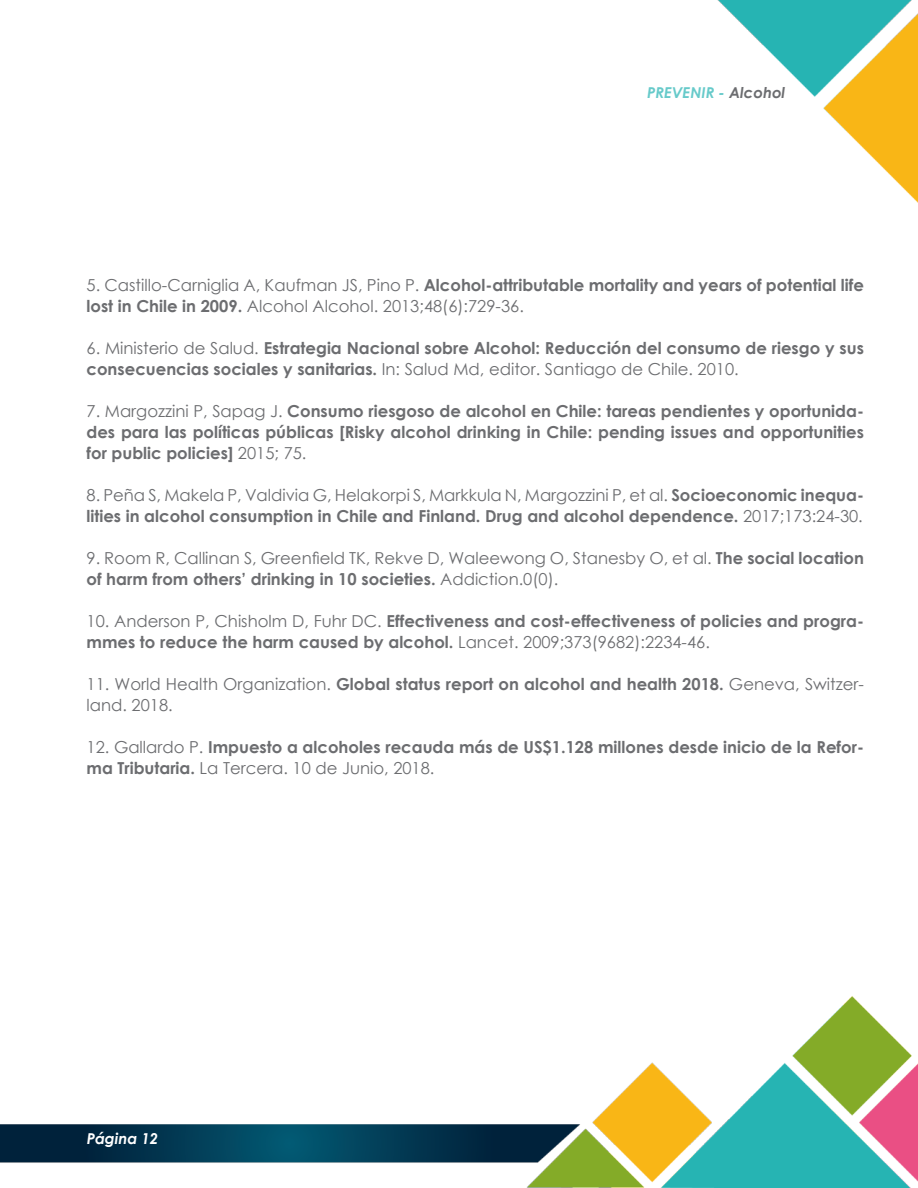
<style>
.page{position:relative;width:918px;height:1188px;background:#fff}
.page>*{position:absolute;margin:0;border:0;box-sizing:border-box;transform-origin:0 0}
.t1{font:700 16.5px/21px "Century Gothic";color:#6c6d70}
.t2{font:16.5px/21px "Century Gothic";color:#6c6d70}
.t3{font:italic 700 15px "Century Gothic";color:#67caca}
.t4{font:italic 700 15px "Century Gothic";color:#fff}
.s1{color:#6c6d70}
.s2{font-weight:700}
.s3{font-weight:400}
</style>
<div class="page">
<img style="left:0;top:0;width:918px;height:1188px">
<p class="t3" style="left:647px;top:81px;width:139px">PREVENIR - <span class="s1">Alcohol</span></p>
<p class="t2" style="left:87px;top:274px;width:779px">5. Castillo-Carniglia A, Kaufman JS, Pino P. <span class="s2">Alcohol-attributable mortality and years of potential life lost in Chile in 2009.</span> Alcohol Alcohol. 2013;48(6):729-36.</p>
<p class="t1" style="left:87px;top:336px;width:779px"><span class="s3">6. Ministerio de Salud.</span> Estrategia Nacional sobre Alcohol: Reducción del consumo de riesgo y sus consecuencias sociales y sanitarias. <span class="s3">In: Salud Md, editor. Santiago de Chile. 2010.</span></p>
<p class="t1" style="left:87px;top:399px;width:779px;text-align:justify"><span class="s3">7. Margozzini P, Sapag J.</span> Consumo riesgoso de alcohol en Chile: tareas pendientes y oportunida&shy;des para las políticas públicas [Risky alcohol drinking in Chile: pending issues and opportunities for public policies] <span class="s3">2015; 75.</span></p>
<p class="t1" style="left:87px;top:483px;width:779px"><span class="s3">8. Peña S, Makela P, Valdivia G, Helakorpi S, Markkula N, Margozzini P, et al.</span> Socioeconomic inequa&shy;lities in alcohol consumption in Chile and Finland. Drug and alcohol dependence. <span class="s3">2017;173:24-30.</span></p>
<p class="t2" style="left:87px;top:547px;width:779px">9. Room R, Callinan S, Greenfield TK, Rekve D, Waleewong O, Stanesby O, et al. <span class="s2">The social location of harm from others’ drinking in 10 societies.</span> Addiction.0(0).</p>
<p class="t1" style="left:87px;top:609px;width:779px"><span class="s3">10. Anderson P, Chisholm D, Fuhr DC.</span> Effectiveness and cost-effectiveness of policies and progra&shy;mmes to reduce the harm caused by alcohol. <span class="s3">Lancet. 2009;373(9682):2234-46.</span></p>
<p class="t2" style="left:87px;top:673px;width:779px">11. World Health Organization. <span class="s2">Global status report on alcohol and health 2018.</span> Geneva, Switzer&shy;land. 2018.</p>
<p class="t1" style="left:87px;top:735px;width:779px"><span class="s3">12. Gallardo P.</span> Impuesto a alcoholes recauda más de US$1.128 millones desde inicio de la Refor&shy;ma Tributaria. <span class="s3">La Tercera. 10 de Junio, 2018.</span></p>
<p class="t4" style="left:87px;top:1127px;width:73px">Página 12</p>
</div>
